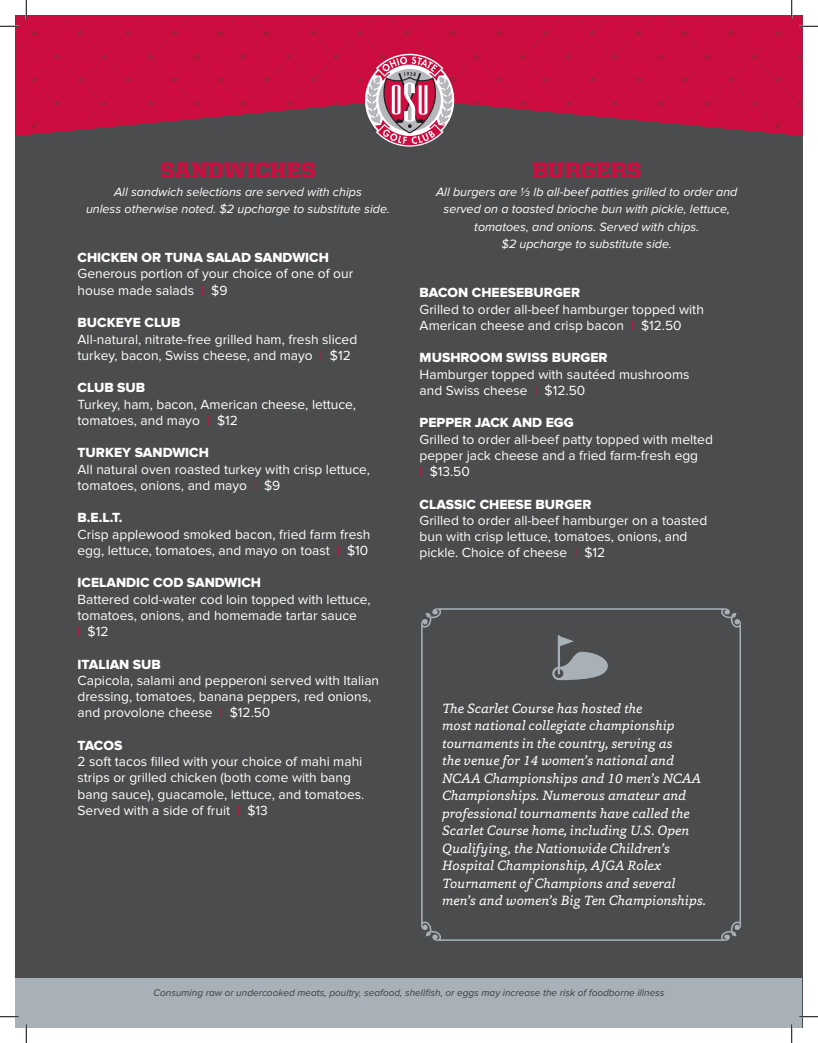
<style>
.page{position:relative;width:818px;height:1043px;background:#fff}
.page>*{position:absolute;margin:0;border:0;box-sizing:border-box;transform-origin:0 0}
.Section_Title{font:900 22.5px "United Serif Reg";color:#cd0d40}
.Dish_Description{font:13.75px/16.2px "Proxima Nova";color:#fff}
.Golf_History{font:italic 13.75px/17.5px "Capita";color:#fff}
.Dish_Name{font:13.75px "Proxima Nova Extrabld";color:#fff}
.Comes_With_Subhead_T{font:italic 12.5px/17.5px "Proxima Nova";color:#fff;text-align:center}
.t1{font:italic 10px "Proxima Nova";color:#3e3e3f}
.s1{font-weight:600;color:#cd0d40}
</style>
<div class="page">
<div style="left:15px;top:15px;width:787px;height:1013px;background:#4b4c4d"></div>
<div style="left:16px;top:977px;width:786px;height:50px;background:#a8b1b7"></div>
<img style="left:16px;top:15px;width:786px;height:121px">
<svg style="left:365px;top:54px;width:89px;height:93px;background:#bf7c8f"></svg>
<svg style="left:421px;top:608px;width:319px;height:332px"></svg>
<svg style="left:552px;top:635px;width:55px;height:45px"></svg>
<svg style="left:0;top:25px;width:19px;height:2px"></svg>
<svg style="left:799px;top:25px;width:19px;height:2px"></svg>
<svg style="left:0;top:1015px;width:19px;height:2px"></svg>
<svg style="left:799px;top:1015px;width:19px;height:2px"></svg>
<svg style="left:25px;top:0;width:2px;height:19px"></svg>
<svg style="left:25px;top:1024px;width:2px;height:18px"></svg>
<svg style="left:790px;top:0;width:2px;height:19px"></svg>
<svg style="left:790px;top:1024px;width:2px;height:18px"></svg>
<p class="Section_Title" style="left:160px;top:158px;width:157px">SANDWICHES</p>
<p class="Comes_With_Subhead_T" style="left:86px;top:183px;width:305px">All sandwich selections are served with chips<br>unless otherwise noted. $2 upcharge to substitute side.</p>
<p class="Dish_Name" style="left:78px;top:250px;width:253px">CHICKEN OR TUNA SALAD SANDWICH</p>
<p class="Dish_Description" style="left:78px;top:266px;width:277px">Generous portion of your choice of one of our house made salads <span class="s1">|</span> $9</p>
<p class="Dish_Name" style="left:78px;top:315px;width:105px">BUCKEYE CLUB</p>
<p class="Dish_Description" style="left:78px;top:331px;width:281px">All-natural, nitrate-free grilled ham, fresh sliced turkey, bacon, Swiss cheese, and mayo <span class="s1">|</span> $12</p>
<p class="Dish_Name" style="left:78px;top:380px;width:69px">CLUB SUB</p>
<p class="Dish_Description" style="left:78px;top:396px;width:280px">Turkey, ham, bacon, American cheese, lettuce, tomatoes, and mayo <span class="s1">|</span> $12</p>
<p class="Dish_Name" style="left:78px;top:445px;width:133px">TURKEY SANDWICH</p>
<p class="Dish_Description" style="left:78px;top:461px;width:294px">All natural oven roasted turkey with crisp lettuce, tomatoes, onions, and mayo <span class="s1">|</span> $9</p>
<p class="Dish_Name" style="left:78px;top:510px;width:46px">B.E.L.T.</p>
<p class="Dish_Description" style="left:78px;top:526px;width:294px">Crisp applewood smoked bacon, fried farm fresh egg, lettuce, tomatoes, and mayo on toast <span class="s1">|</span> $10</p>
<p class="Dish_Name" style="left:78px;top:575px;width:185px">ICELANDIC COD SANDWICH</p>
<p class="Dish_Description" style="left:78px;top:591px;width:295px">Battered cold-water cod loin topped with lettuce, tomatoes, onions, and homemade tartar sauce<br><span class="s1">|</span> $12</p>
<p class="Dish_Name" style="left:78px;top:656px;width:85px">ITALIAN SUB</p>
<p class="Dish_Description" style="left:78px;top:672px;width:303px">Capicola, salami and pepperoni served with Italian dressing, tomatoes, banana peppers, red onions, and provolone cheese <span class="s1">|</span> $12.50</p>
<p class="Dish_Name" style="left:78px;top:737px;width:46px">TACOS</p>
<p class="Dish_Description" style="left:78px;top:753px;width:288px">2 soft tacos filled with your choice of mahi mahi strips or grilled chicken (both come with bang bang sauce), guacamole, lettuce, and tomatoes.<br>Served with a side of fruit <span class="s1">|</span> $13</p>
<p class="Section_Title" style="left:532px;top:158px;width:111px">BURGERS</p>
<p class="Comes_With_Subhead_T" style="left:436px;top:183px;width:303px">All burgers are ⅓ lb all-beef patties grilled to order and served on a toasted brioche bun with pickle, lettuce, tomatoes, and onions. Served with chips.</p>
<p class="Comes_With_Subhead_T" style="left:501px;top:236px;width:172px">$2 upcharge to substitute side.</p>
<p class="Dish_Name" style="left:419px;top:285px;width:162px">BACON CHEESEBURGER</p>
<p class="Dish_Description" style="left:419px;top:301px;width:286px">Grilled to order all-beef hamburger topped with<br>American cheese and crisp bacon <span class="s1">|</span> $12.50</p>
<p class="Dish_Name" style="left:419px;top:350px;width:189px">MUSHROOM SWISS BURGER</p>
<p class="Dish_Description" style="left:419px;top:366px;width:271px">Hamburger topped with sautéed mushrooms and Swiss cheese <span class="s1">|</span> $12.50</p>
<p class="Dish_Name" style="left:419px;top:415px;width:156px">PEPPER JACK AND EGG</p>
<p class="Dish_Description" style="left:419px;top:431px;width:295px">Grilled to order all-beef patty topped with melted pepper jack cheese and a fried farm-fresh egg<br><span class="s1">|</span> $13.50</p>
<p class="Dish_Name" style="left:419px;top:496px;width:173px">CLASSIC CHEESE BURGER</p>
<p class="Dish_Description" style="left:419px;top:512px;width:289px">Grilled to order all-beef hamburger on a toasted bun with crisp lettuce, tomatoes, onions, and pickle. Choice of cheese <span class="s1">|</span> $12</p>
<p class="Golf_History" style="left:442px;top:699px;width:265px">The Scarlet Course has hosted the<br>most national collegiate championship tournaments in the country, serving as<br>the venue for 14 women’s national and NCAA Championships and 10 men’s NCAA Championships. Numerous amateur and professional tournaments have called the Scarlet Course home, including U.S. Open Qualifying, the Nationwide Children’s Hospital Championship, AJGA Rolex Tournament of Champions and several men’s and women’s Big Ten Championships.</p>
<p class="t1" style="left:153px;top:986px;width:512px">Consuming raw or undercooked meats, poultry, seafood, shellfish, or eggs may increase the risk of foodborne illness</p>
</div>
